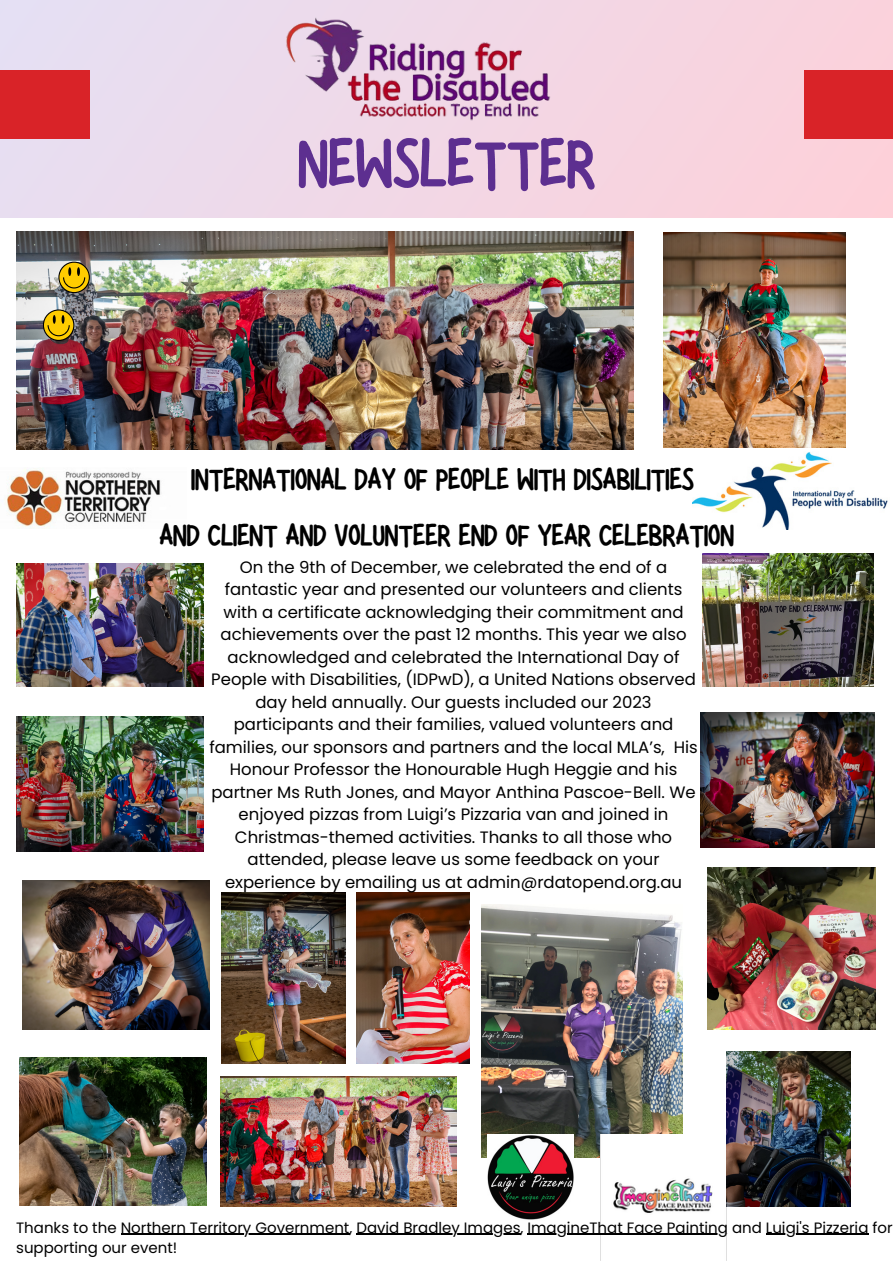
<style>
.page{position:relative;width:893px;height:1264px;background:#fff}
.page>*{position:absolute;margin:0;border:0;box-sizing:border-box;transform-origin:0 0}
.t1{font:90px "Hibernate";color:#5d2f90}
.t2{font:40.5px/56.2px "Hibernate";color:#000;text-align:center}
.t3{font:16.5px/22.5px "Poppins";color:#000;text-align:center}
.t4{font:15px "Poppins";color:#000}
</style>
<div class="page">
<div style="left:0;top:0;width:892px;height:218px;background:linear-gradient(to right,#e7dff2,#fdd1da)"></div>
<div style="left:804px;top:70px;width:88px;height:69px;background:#d92328"></div>
<div style="left:0;top:70px;width:89px;height:69px;background:#d92328"></div>
<img style="left:280px;top:0;width:276px;height:137px">
<img style="left:16px;top:231px;width:617px;height:219px">
<img style="left:692px;top:452px;width:196px;height:77px">
<img style="left:16px;top:564px;width:187px;height:122px">
<img style="left:357px;top:892px;width:112px;height:171px">
<img style="left:5px;top:469px;width:156px;height:59px">
<img style="left:482px;top:904px;width:200px;height:253px">
<img style="left:487px;top:1133px;width:86px;height:87px">
<img style="left:221px;top:1076px;width:235px;height:130px">
<img style="left:700px;top:712px;width:174px;height:135px">
<img style="left:600px;top:1133px;width:118px;height:126px">
<img style="left:16px;top:716px;width:187px;height:135px">
<img style="left:663px;top:233px;width:182px;height:214px">
<img style="left:707px;top:867px;width:168px;height:162px">
<img style="left:726px;top:1051px;width:124px;height:155px">
<img style="left:221px;top:892px;width:124px;height:171px">
<img style="left:22px;top:881px;width:187px;height:148px">
<img style="left:20px;top:1057px;width:187px;height:148px">
<img style="left:702px;top:554px;width:171px;height:132px">
<svg style="left:43px;top:309px;width:31px;height:32px"></svg>
<svg style="left:44px;top:310px;width:29px;height:30px"></svg>
<hr style="left:121px;top:1233px;width:228px;height:1px;background:#000">
<hr style="left:356px;top:1233px;width:164px;height:1px;background:#000">
<hr style="left:527px;top:1233px;width:201px;height:1px;background:#000">
<hr style="left:765px;top:1233px;width:103px;height:1px;background:#000">
<svg style="left:58px;top:262px;width:32px;height:31px"></svg>
<svg style="left:59px;top:263px;width:30px;height:29px"></svg>
<p class="t1" style="left:298px;top:118px;width:299px">NEWSLETTER</p>
<p class="t2" style="left:159px;top:456px;width:576px">INTERNATIONAL DAY OF PEOPLE WITH DISABILITIES<br>AND CLIENT AND VOLUNTEER END OF YEAR CELEBRATION</p>
<p class="t3" style="left:209px;top:555px;width:490px">On the 9th of December, we celebrated the end of a fantastic year and presented our volunteers and clients with a certificate acknowledging their commitment and achievements over the past 12 months. This year we also acknowledged and celebrated the International Day of People with Disabilities, (IDPwD), a United Nations observed day held annually. Our guests included our 2023 participants and their families, valued volunteers and families, our sponsors and partners and the local MLA’s, His Honour Professor the Honourable Hugh Heggie and his partner Ms Ruth Jones, and Mayor Anthina Pascoe-Bell. We enjoyed pizzas from Luigi’s Pizzaria van and joined in Christmas-themed activities. Thanks to all those who attended, please leave us some feedback on your experience by emailing us at admin@rdatopend.org.au</p>
<p class="t4" style="left:16px;top:1216px;width:877px">Thanks to the Northern Territory Government, David Bradley Images, ImagineThat Face Painting and Luigi's Pizzeria for</p>
<p class="t4" style="left:16px;top:1236px;width:163px">supporting our event!</p>
</div>
